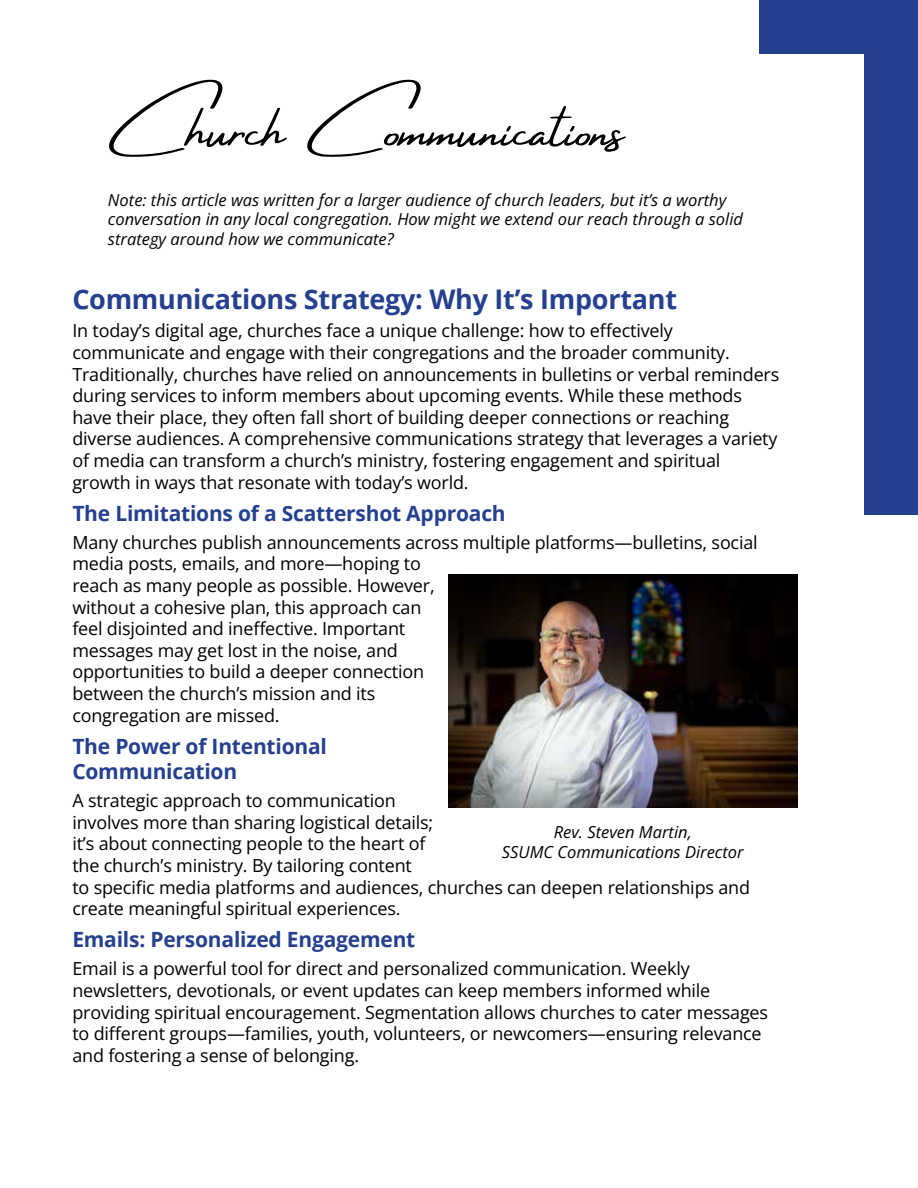
<style>
.page{position:relative;width:918px;height:1188px;background:#fff}
.page>*{position:absolute;margin:0;border:0;box-sizing:border-box;transform-origin:0 0}
.t1{font:57px "Amsterdam Four ttf";color:#000}
.t2{font:700 27px "Open Sans";letter-spacing:-.01em;color:#25408f}
.t3{font:700 21px/25.2px "Open Sans";letter-spacing:-.01em;color:#25408f}
.t4{font:18px/21.6px "Open Sans";letter-spacing:-.01em;color:#000}
.t5{font:italic 16.5px/19.8px "Open Sans";color:#000;text-align:center}
</style>
<div class="page">
<div style="left:864px;top:0;width:54px;height:515px;background:#25408f"></div>
<div style="left:760px;top:0;width:158px;height:54px;background:#25408f"></div>
<img style="left:448px;top:575px;width:349px;height:232px">
<h1 class="t1" style="left:108px;top:99px;width:518px">Church Communications</h1>
<p class="t5" style="left:108px;top:189px;width:637px;text-align:left">Note: this article was written for a larger audience of church leaders, but it’s a worthy conversation in any local congregation. How might we extend our reach through a solid strategy around how we communicate?</p>
<h2 class="t2" style="left:72px;top:280px;width:606px">Communications Strategy: Why It’s Important</h2>
<p class="t4" style="left:72px;top:320px;width:709px">In today’s digital age, churches face a unique challenge: how to effectively communicate and engage with their congregations and the broader community.<br>Traditionally, churches have relied on announcements in bulletins or verbal reminders during services to inform members about upcoming events. While these methods have their place, they often fall short of building deeper connections or reaching diverse audiences. A comprehensive communications strategy that leverages a variety of media can transform a church’s ministry, fostering engagement and spiritual growth in ways that resonate with today’s world.</p>
<p class="t3" style="left:72px;top:500px;width:435px">The Limitations of a Scattershot Approach</p>
<p class="t4" style="left:72px;top:531px;width:687px">Many churches publish announcements across multiple platforms—bulletins, social media posts, emails, and more—hoping to<br>reach as many people as possible. However,<br>without a cohesive plan, this approach can<br>feel disjointed and ineffective. Important<br>messages may get lost in the noise, and<br>opportunities to build a deeper connection<br>between the church’s mission and its<br>congregation are missed.</p>
<p class="t3" style="left:72px;top:733px;width:256px">The Power of Intentional<br>Communication</p>
<p class="t4" style="left:72px;top:789px;width:679px">A strategic approach to communication<br>involves more than sharing logistical details;<br>it’s about connecting people to the heart of<br>the church’s ministry. By tailoring content<br>to specific media platforms and audiences, churches can deepen relationships and create meaningful spiritual experiences.</p>
<p class="t3" style="left:72px;top:926px;width:345px">Emails: Personalized Engagement</p>
<p class="t4" style="left:72px;top:958px;width:697px">Email is a powerful tool for direct and personalized communication. Weekly newsletters, devotionals, or event updates can keep members informed while providing spiritual encouragement. Segmentation allows churches to cater messages to different groups—families, youth, volunteers, or newcomers—ensuring relevance and fostering a sense of belonging.</p>
<p class="t5" style="left:502px;top:822px;width:243px">Rev. Steven Martin,<br>SSUMC Communications Director</p>
</div>
